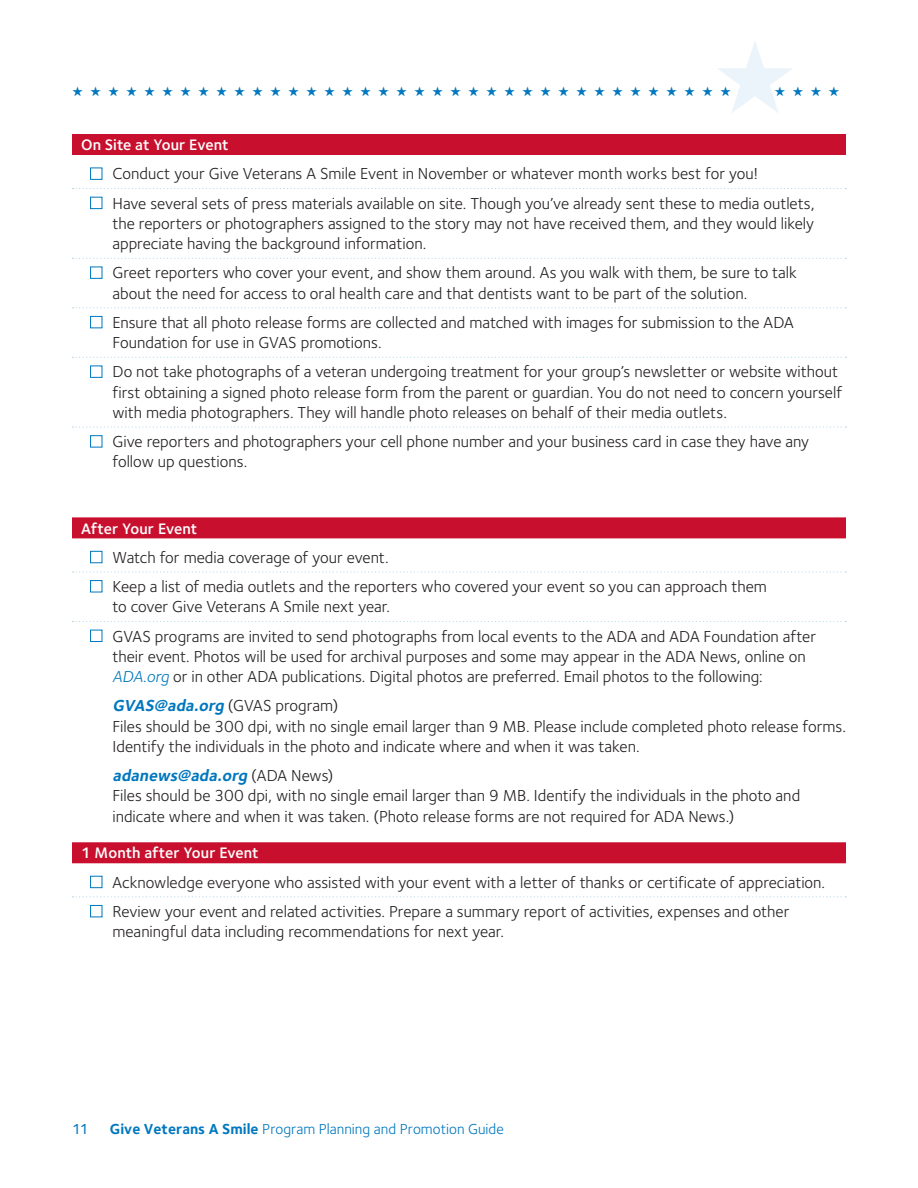
<style>
.page{position:relative;width:918px;height:1188px;background:#fff}
.page>*{position:absolute;margin:0;border:0;box-sizing:border-box;transform-origin:0 0}
.checklist{font:16.5px/20.2px "Foundry Sterling";color:#231f20}
.GVAS_Body_1{font:16.5px/20.2px "Foundry Sterling";color:#231f20}
.H2_GVAS{font:16.5px "Foundry Sterling";color:#231f20}
.GVAS_Body_1-2{font:italic 700 16.5px "Foundry Sterling";color:#0077be}
.Red_Bar_Head_-_10_5_pt{font:600 15.75px "Foundry Sterling";letter-spacing:.005em;color:#fff}
.t1{font:15px "Foundry Sterling";color:#0077be}
.t2{font:500 15px "Foundry Sterling";color:#0077be}
.GVAS_H1{font:13.5px "Zapf Dingbats ITC";color:#0077be}
.s1{color:#0077be}
.s2{font-style:italic;color:#0077be}
.s3{font-weight:700;font-style:italic;color:#0077be}
.s4{font-weight:400;font-style:normal;color:#231f20}
.s5{font-weight:700}
</style>
<div class="page">
<div style="left:72px;top:134px;width:774px;height:21px;background:#c8102e"></div>
<svg style="left:73px;top:188px;width:773px;height:1px"></svg>
<svg style="left:73px;top:258px;width:773px;height:1px"></svg>
<svg style="left:73px;top:307px;width:773px;height:1px"></svg>
<svg style="left:73px;top:357px;width:773px;height:1px"></svg>
<svg style="left:73px;top:426px;width:773px;height:2px"></svg>
<div style="left:72px;top:517px;width:774px;height:21px;background:#c8102e"></div>
<svg style="left:73px;top:571px;width:773px;height:2px"></svg>
<svg style="left:73px;top:621px;width:773px;height:1px"></svg>
<div style="left:72px;top:842px;width:774px;height:21px;background:#c8102e"></div>
<svg style="left:73px;top:896px;width:773px;height:1px"></svg>
<svg style="left:717px;top:42px;width:76px;height:70px"></svg>
<p class="GVAS_H1" style="left:72px;top:85px;width:769px">★ ★ ★ ★ ★ ★ ★ ★ ★ ★ ★ ★ ★ ★ ★ ★ ★ ★ ★ ★ ★ ★ ★ ★ ★ ★ ★ ★ ★ ★ ★ ★ ★ ★ ★ ★ ★ ★ ★ ★ ★ ★ ★</p>
<p class="Red_Bar_Head_-_10_5_pt" style="left:81px;top:136px;width:149px">On Site at Your Event</p>
<p class="GVAS_Body_1" style="left:90px;top:164px;width:670px"><span class="s1">■</span> Conduct your Give Veterans A Smile Event in November or whatever month works best for you!</p>
<p class="checklist" style="left:112px;top:193px;width:704px;text-align:justify;text-indent:-22px"><span class="s1">■</span> Have several sets of press materials available on site. Though you’ve already sent these to media outlets, the reporters or photographers assigned to the story may not have received them, and they would likely appreciate having the background information.</p>
<p class="checklist" style="left:112px;top:263px;width:686px;text-indent:-22px"><span class="s1">■</span> Greet reporters who cover your event, and show them around. As you walk with them, be sure to talk about the need for access to oral health care and that dentists want to be part of the solution.</p>
<p class="checklist" style="left:112px;top:312px;width:683px;text-indent:-22px"><span class="s1">■</span> Ensure that all photo release forms are collected and matched with images for submission to the ADA<br>Foundation for use in GVAS promotions.</p>
<p class="checklist" style="left:112px;top:362px;width:731px;text-indent:-22px"><span class="s1">■</span> Do not take photographs of a veteran undergoing treatment for your group’s newsletter or website without first obtaining a signed photo release form from the parent or guardian. You do not need to concern yourself with media photographers. They will handle photo releases on behalf of their media outlets.</p>
<p class="checklist" style="left:112px;top:432px;width:698px;text-indent:-22px"><span class="s1">■</span> Give reporters and photographers your cell phone number and your business card in case they have any follow up questions.</p>
<p class="Red_Bar_Head_-_10_5_pt" style="left:81px;top:519px;width:118px">After Your Event</p>
<p class="GVAS_Body_1" style="left:90px;top:547px;width:300px"><span class="s1">■</span> Watch for media coverage of your event.</p>
<p class="checklist" style="left:112px;top:577px;width:656px;text-indent:-22px"><span class="s1">■</span> Keep a list of media outlets and the reporters who covered your event so you can approach them to cover Give Veterans A Smile next year.</p>
<p class="checklist" style="left:112px;top:626px;width:705px;text-indent:-22px"><span class="s1">■</span> GVAS programs are invited to send photographs from local events to the ADA and ADA Foundation after their event. Photos will be used for archival purposes and some may appear in the ADA News, online on<br><span class="s2">ADA.org</span> or in other ADA publications. Digital photos are preferred. Email photos to the following:</p>
<p class="H2_GVAS" style="left:112px;top:696px;width:227px"><span class="s3">GVAS@ada.org</span> (GVAS program)</p>
<p class="GVAS_Body_1" style="left:112px;top:716px;width:735px">Files should be 300 dpi, with no single email larger than 9 MB. Please include completed photo release forms.<br>Identify the individuals in the photo and indicate where and when it was taken.</p>
<p class="GVAS_Body_1-2" style="left:112px;top:766px;width:222px">adanews@ada.org <span class="s4">(A DA N e w s)</span></p>
<p class="GVAS_Body_1" style="left:112px;top:786px;width:689px">Files should be 300 dpi, with no single email larger than 9 MB. Identify the individuals in the photo and indicate where and when it was taken. (Photo release forms are not required for ADA News.)</p>
<p class="Red_Bar_Head_-_10_5_pt" style="left:81px;top:844px;width:179px">1 Month after Your Event</p>
<p class="GVAS_Body_1" style="left:90px;top:872px;width:737px"><span class="s1">■</span> Acknowledge everyone who assisted with your event with a letter of thanks or certificate of appreciation.</p>
<p class="checklist" style="left:112px;top:901px;width:679px;text-indent:-22px"><span class="s1">■</span> Review your event and related activities. Prepare a summary report of activities, expenses and other meaningful data including recommendations for next year.</p>
<p class="t2" style="left:72px;top:1120px;width:18px">11</p>
<p class="t1" style="left:110px;top:1120px;width:395px"><span class="s5">Give Veterans A Smile</span> Program Planning and Promotion Guide</p>
</div>
